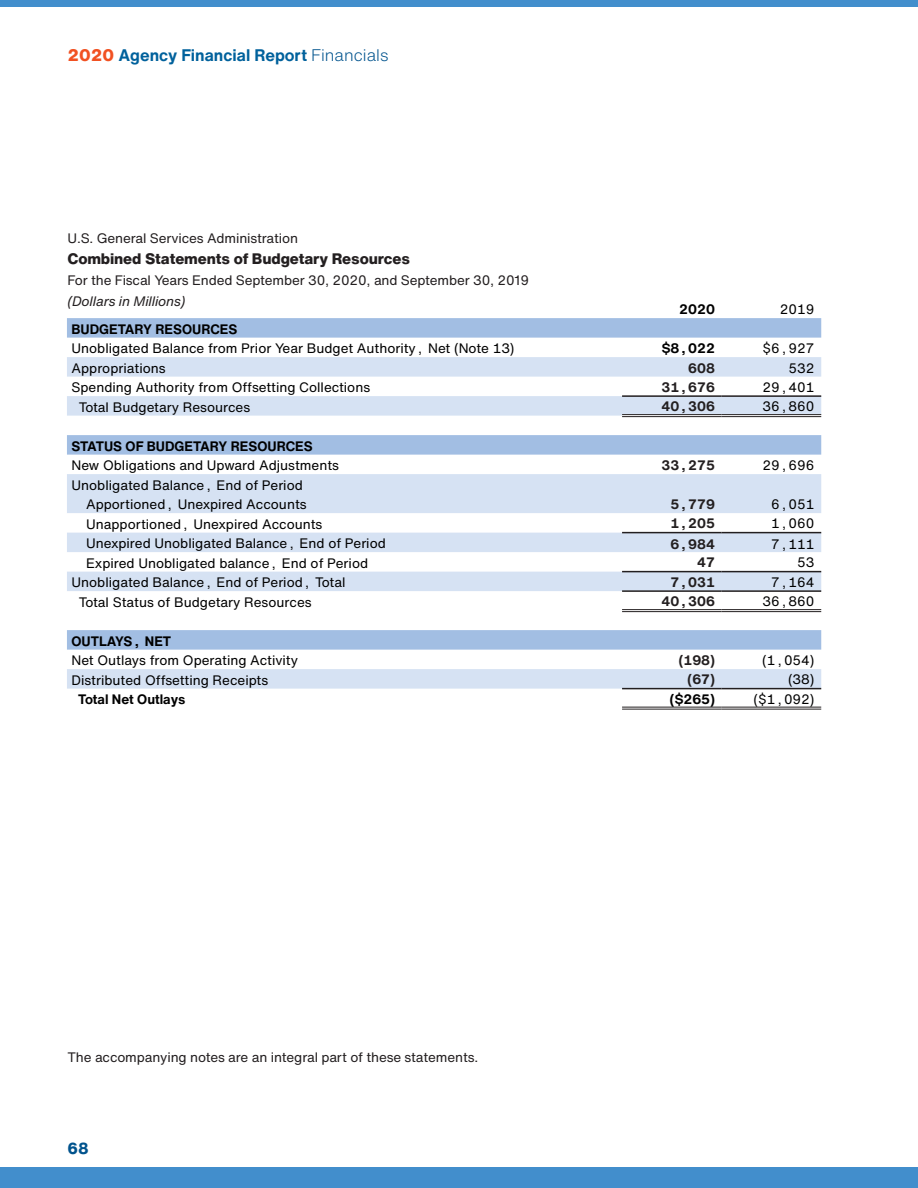
<style>
.page{position:relative;width:918px;height:1188px;background:#fff}
.page>*{position:absolute;margin:0;border:0;box-sizing:border-box;transform-origin:0 0}
.t1{font:700 16.5px "Helvetica Now Text";color:#00619c}
.t2{font:800 15.75px "Helvetica Now Text";color:#00538d;scale:.95 1}
.Balance_sheets{font:800 15px "Helvetica Now Text";letter-spacing:-.01em;color:#231f20}
.t3{font:13.5px "Helvetica Now Text";color:#000}
.Text_2020{font:13.5px/21px "Helvetica Now Text";letter-spacing:-.01em;color:#231f20}
.t4{font:700 13.5px "Helvetica Now Text";color:#000}
.t5{font:700 13.5px "Helvetica Now Text";color:#231f20}
.s1{font-weight:800;color:#f15122}
.s2{font-weight:300;color:#00538d}
.s3{font-style:italic}
</style>
<div class="page">
<div style="left:0;top:0;width:918px;height:7px;background:#428ecc"></div>
<div style="left:0;top:1168px;width:918px;height:20px;background:#428ecc"></div>
<svg style="left:67px;top:318px;width:754px;height:20px;background:#a4bfe3"></svg>
<svg style="left:67px;top:357px;width:754px;height:332px"></svg>
<hr style="left:622px;top:414px;width:100px;height:3px;background:#fff">
<hr style="left:722px;top:414px;width:99px;height:3px;background:#fff">
<hr style="left:622px;top:609px;width:100px;height:3px;background:#fff">
<hr style="left:722px;top:609px;width:99px;height:3px;background:#fff">
<hr style="left:622px;top:395px;width:100px;height:2px;background:#231f20">
<hr style="left:722px;top:395px;width:99px;height:2px;background:#231f20">
<hr style="left:622px;top:414px;width:100px;height:1px;background:#231f20">
<hr style="left:622px;top:416px;width:100px;height:1px;background:#231f20">
<hr style="left:722px;top:414px;width:99px;height:1px;background:#231f20">
<hr style="left:722px;top:416px;width:99px;height:1px;background:#231f20">
<hr style="left:622px;top:532px;width:100px;height:1px;background:#231f20">
<hr style="left:722px;top:532px;width:99px;height:1px;background:#231f20">
<hr style="left:622px;top:571px;width:100px;height:1px;background:#231f20">
<hr style="left:722px;top:571px;width:99px;height:1px;background:#231f20">
<hr style="left:622px;top:590px;width:100px;height:2px;background:#231f20">
<hr style="left:722px;top:590px;width:99px;height:2px;background:#231f20">
<hr style="left:622px;top:609px;width:100px;height:1px;background:#231f20">
<hr style="left:622px;top:611px;width:100px;height:1px;background:#231f20">
<hr style="left:722px;top:609px;width:99px;height:1px;background:#231f20">
<hr style="left:722px;top:611px;width:99px;height:1px;background:#231f20">
<hr style="left:622px;top:707px;width:100px;height:1px;background:#231f20">
<hr style="left:622px;top:709px;width:100px;height:1px;background:#231f20">
<hr style="left:722px;top:707px;width:99px;height:1px;background:#231f20">
<hr style="left:722px;top:709px;width:99px;height:1px;background:#231f20">
<hr style="left:622px;top:688px;width:100px;height:1px;background:#231f20">
<hr style="left:722px;top:688px;width:99px;height:1px;background:#231f20">
<p class="t1" style="left:68px;top:43px;width:323px"><span class="s1">2020</span> Agency Financial Report <span class="s2">Financials</span></p>
<p class="Text_2020" style="left:68px;top:227px;width:232px">U.S. General Services Administration</p>
<p class="Balance_sheets" style="left:68px;top:247px;width:344px">Combined Statements of Budgetary Resources</p>
<p class="Text_2020" style="left:68px;top:269px;width:463px">For the Fiscal Years Ended September 30, 2020, and September 30, 2019 <span class="s3">(Dollars in Millions)</span></p>
<p class="t4" style="left:679px;top:299px;width:37px">2020</p>
<p class="t3" style="left:780px;top:299px;width:36px">2019</p>
<p class="t4" style="left:71px;top:319px;width:167px">BUDGETARY RESOURCES</p>
<p class="t3" style="left:71px;top:338px;width:445px">Unobligated Balance from Prior Year Budget Authority, Net (Note 13)</p>
<p class="t4" style="left:661px;top:338px;width:55px">$8,022</p>
<p class="t3" style="left:763px;top:338px;width:53px">$6,927</p>
<p class="t3" style="left:71px;top:358px;width:96px">Appropriations</p>
<p class="t5" style="left:688px;top:358px;width:28px">608</p>
<p class="t3" style="left:789px;top:358px;width:27px">532</p>
<p class="t3" style="left:71px;top:377px;width:300px">Spending Authority from Offsetting Collections</p>
<p class="t5" style="left:661px;top:377px;width:55px">31,676</p>
<p class="t3" style="left:763px;top:377px;width:53px">29,401</p>
<p class="t3" style="left:79px;top:397px;width:173px">Total Budgetary Resources</p>
<p class="t5" style="left:661px;top:396px;width:55px">40,306</p>
<p class="t3" style="left:763px;top:396px;width:53px">36,860</p>
<p class="t4" style="left:71px;top:436px;width:243px">STATUS OF BUDGETARY RESOURCES</p>
<p class="t3" style="left:71px;top:455px;width:269px">New Obligations and Upward Adjustments</p>
<p class="t5" style="left:661px;top:455px;width:55px">33,275</p>
<p class="t3" style="left:763px;top:455px;width:53px">29,696</p>
<p class="t3" style="left:71px;top:475px;width:233px">Unobligated Balance, End of Period</p>
<p class="t3" style="left:86px;top:494px;width:222px">Apportioned, Unexpired Accounts</p>
<p class="t5" style="left:670px;top:494px;width:46px">5,779</p>
<p class="t3" style="left:771px;top:494px;width:45px">6,051</p>
<p class="t3" style="left:86px;top:514px;width:238px">Unapportioned, Unexpired Accounts</p>
<p class="t5" style="left:670px;top:513px;width:46px">1,205</p>
<p class="t3" style="left:771px;top:513px;width:45px">1,060</p>
<p class="t3" style="left:86px;top:533px;width:301px">Unexpired Unobligated Balance, End of Period</p>
<p class="t5" style="left:670px;top:534px;width:46px">6,984</p>
<p class="t3" style="left:771px;top:534px;width:45px">7,111</p>
<p class="t3" style="left:86px;top:553px;width:284px">Expired Unobligated balance, End of Period</p>
<p class="t5" style="left:697px;top:552px;width:19px">47</p>
<p class="t3" style="left:797px;top:552px;width:19px">53</p>
<p class="t3" style="left:71px;top:572px;width:276px">Unobligated Balance, End of Period, Total</p>
<p class="t5" style="left:670px;top:572px;width:46px">7,031</p>
<p class="t3" style="left:771px;top:572px;width:45px">7,164</p>
<p class="t3" style="left:79px;top:592px;width:234px">Total Status of Budgetary Resources</p>
<p class="t5" style="left:661px;top:591px;width:55px">40,306</p>
<p class="t3" style="left:763px;top:591px;width:53px">36,860</p>
<p class="t4" style="left:71px;top:631px;width:101px">OUTLAYS, NET</p>
<p class="t3" style="left:71px;top:650px;width:228px">Net Outlays from Operating Activity</p>
<p class="t5" style="left:679px;top:650px;width:38px">(198)</p>
<p class="t3" style="left:762px;top:650px;width:54px">(1,054)</p>
<p class="t3" style="left:71px;top:670px;width:198px">Distributed Offsetting Receipts</p>
<p class="t5" style="left:688px;top:669px;width:29px">(67)</p>
<p class="t3" style="left:788px;top:669px;width:28px">(38)</p>
<p class="t4" style="left:78px;top:689px;width:109px">Total Net Outlays</p>
<p class="t4" style="left:670px;top:689px;width:47px">($265)</p>
<p class="t3" style="left:754px;top:689px;width:62px">($1,092)</p>
<p class="Text_2020" style="left:68px;top:1046px;width:412px">The accompanying notes are an integral part of these statements.</p>
<p class="t2" style="left:68px;top:1137px;width:24px">68</p>
</div>
